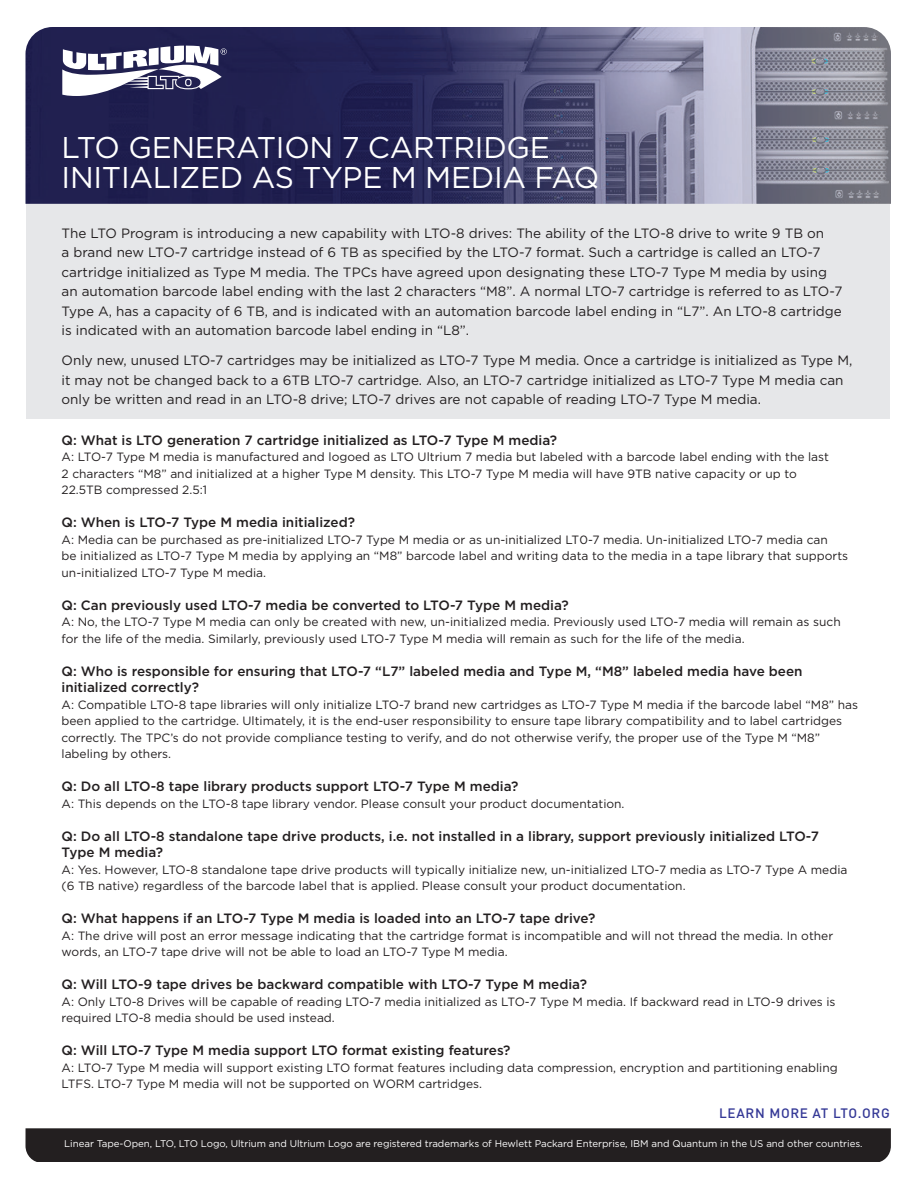
<style>
.page{position:relative;width:918px;height:1188px;background:#fff}
.page>*{position:absolute;margin:0;border:0;box-sizing:border-box;transform-origin:0 0}
.t1{font:30px/30px "Gotham";letter-spacing:-.01em;color:#fff}
.t2{font:13.5px/19.5px "Gotham";color:#231f20}
.t3{font:500 13.5px/16.5px "Gotham";color:#231f20}
.t4{font:500 13.5px "DIN";letter-spacing:.05em;color:#343896}
.t5{font:12px/16.5px "Gotham";color:#231f20}
.t6{font:9.75px "Gotham";letter-spacing:-.005em;color:#fff}
</style>
<div class="page">
<div style="left:26px;top:202px;width:864px;height:217px;background:#e6e7e9"></div>
<div style="left:26px;top:1128px;width:865px;height:34px;background:#231f20"></div>
<img style="left:26px;top:27px;width:865px;height:177px">
<svg style="left:62px;top:46px;width:165px;height:50px"></svg>
<p class="t1" style="left:62px;top:132px;width:539px">LTO GENERATION 7 CARTRIDGE<br>INITIALIZED AS TYPE M MEDIA FAQ</p>
<p class="t2" style="left:62px;top:223px;width:782px">The LTO Program is introducing a new capability with LTO-8 drives: The ability of the LTO-8 drive to write 9 TB on<br>a brand new LTO-7 cartridge instead of 6 TB as specified by the LTO-7 format. Such a cartridge is called an LTO-7 cartridge initialized as Type M media. The TPCs have agreed upon designating these LTO-7 Type M media by using an automation barcode label ending with the last 2 characters “M8”. A normal LTO-7 cartridge is referred to as LTO-7<br>Type A, has a capacity of 6 TB, and is indicated with an automation barcode label ending in “L7”. An LTO-8 cartridge is indicated with an automation barcode label ending in “L8”.</p>
<p class="t2" style="left:62px;top:350px;width:792px">Only new, unused LTO-7 cartridges may be initialized as LTO-7 Type M media. Once a cartridge is initialized as Type M, it may not be changed back to a 6TB LTO-7 cartridge. Also, an LTO-7 cartridge initialized as LTO-7 Type M media can only be written and read in an LTO-8 drive; LTO-7 drives are not capable of reading LTO-7 Type M media.</p>
<p class="t3" style="left:62px;top:431px;width:497px">Q: What is LTO generation 7 cartridge initialized as LTO-7 Type M media?</p>
<p class="t5" style="left:62px;top:448px;width:769px">A: LTO-7 Type M media is manufactured and logoed as LTO Ultrium 7 media but labeled with a barcode label ending with the last<br>2 characters “M8” and initialized at a higher Type M density. This LTO-7 Type M media will have 9TB native capacity or up to<br>22.5TB compressed 2.5:1</p>
<p class="t3" style="left:62px;top:514px;width:295px">Q: When is LTO-7 Type M media initialized?</p>
<p class="t5" style="left:62px;top:531px;width:788px">A: Media can be purchased as pre-initialized LTO-7 Type M media or as un-initialized LT0-7 media. Un-initialized LTO-7 media can<br>be initialized as LTO-7 Type M media by applying an “M8” barcode label and writing data to the media in a tape library that supports un-initialized LTO-7 Type M media.</p>
<p class="t3" style="left:62px;top:596px;width:509px">Q: Can previously used LTO-7 media be converted to LTO-7 Type M media?</p>
<p class="t5" style="left:62px;top:613px;width:781px">A: No, the LTO-7 Type M media can only be created with new, un-initialized media. Previously used LTO-7 media will remain as such for the life of the media. Similarly, previously used LTO-7 Type M media will remain as such for the life of the media.</p>
<p class="t3" style="left:62px;top:662px;width:743px">Q: Who is responsible for ensuring that LTO-7 “L7” labeled media and Type M, “M8” labeled media have been initialized correctly?</p>
<p class="t5" style="left:62px;top:696px;width:798px">A: Compatible LTO-8 tape libraries will only initialize LTO-7 brand new cartridges as LTO-7 Type M media if the barcode label “M8” has been applied to the cartridge. Ultimately, it is the end-user responsibility to ensure tape library compatibility and to label cartridges correctly. The TPC’s do not provide compliance testing to verify, and do not otherwise verify, the proper use of the Type M “M8” labeling by others.</p>
<p class="t3" style="left:62px;top:778px;width:459px">Q: Do all LTO-8 tape library products support LTO-7 Type M media?</p>
<p class="t5" style="left:62px;top:795px;width:565px">A: This depends on the LTO-8 tape library vendor. Please consult your product documentation.</p>
<p class="t3" style="left:62px;top:827px;width:759px">Q: Do all LTO-8 standalone tape drive products, i.e. not installed in a library, support previously initialized LTO-7<br>Type M media?</p>
<p class="t5" style="left:62px;top:861px;width:787px">A: Yes. However, LTO-8 standalone tape drive products will typically initialize new, un-initialized LTO-7 media as LTO-7 Type A media (6 TB native) regardless of the barcode label that is applied. Please consult your product documentation.</p>
<p class="t3" style="left:62px;top:910px;width:535px">Q: What happens if an LTO-7 Type M media is loaded into an LTO-7 tape drive?</p>
<p class="t5" style="left:62px;top:927px;width:773px">A: The drive will post an error message indicating that the cartridge format is incompatible and will not thread the media. In other words, an LTO-7 tape drive will not be able to load an LTO-7 Type M media.</p>
<p class="t3" style="left:62px;top:976px;width:527px">Q: Will LTO-9 tape drives be backward compatible with LTO-7 Type M media?</p>
<p class="t5" style="left:62px;top:993px;width:775px">A: Only LT0-8 Drives will be capable of reading LTO-7 media initialized as LTO-7 Type M media. If backward read in LTO-9 drives is required LTO-8 media should be used instead.</p>
<p class="t3" style="left:62px;top:1042px;width:451px">Q: Will LTO-7 Type M media support LTO format existing features?</p>
<p class="t5" style="left:62px;top:1059px;width:778px">A: LTO-7 Type M media will support existing LTO format features including data compression, encryption and partitioning enabling<br>LTFS. LTO-7 Type M media will not be supported on WORM cartridges.</p>
<p class="t4" style="left:719px;top:1105px;width:172px">LEARN MORE AT LTO.ORG</p>
<p class="t6" style="left:64px;top:1137px;width:800px">Linear Tape-Open, LTO, LTO Logo, Ultrium and Ultrium Logo are registered trademarks of Hewlett Packard Enterprise, IBM and Quantum in the US and other countries.</p>
</div>
